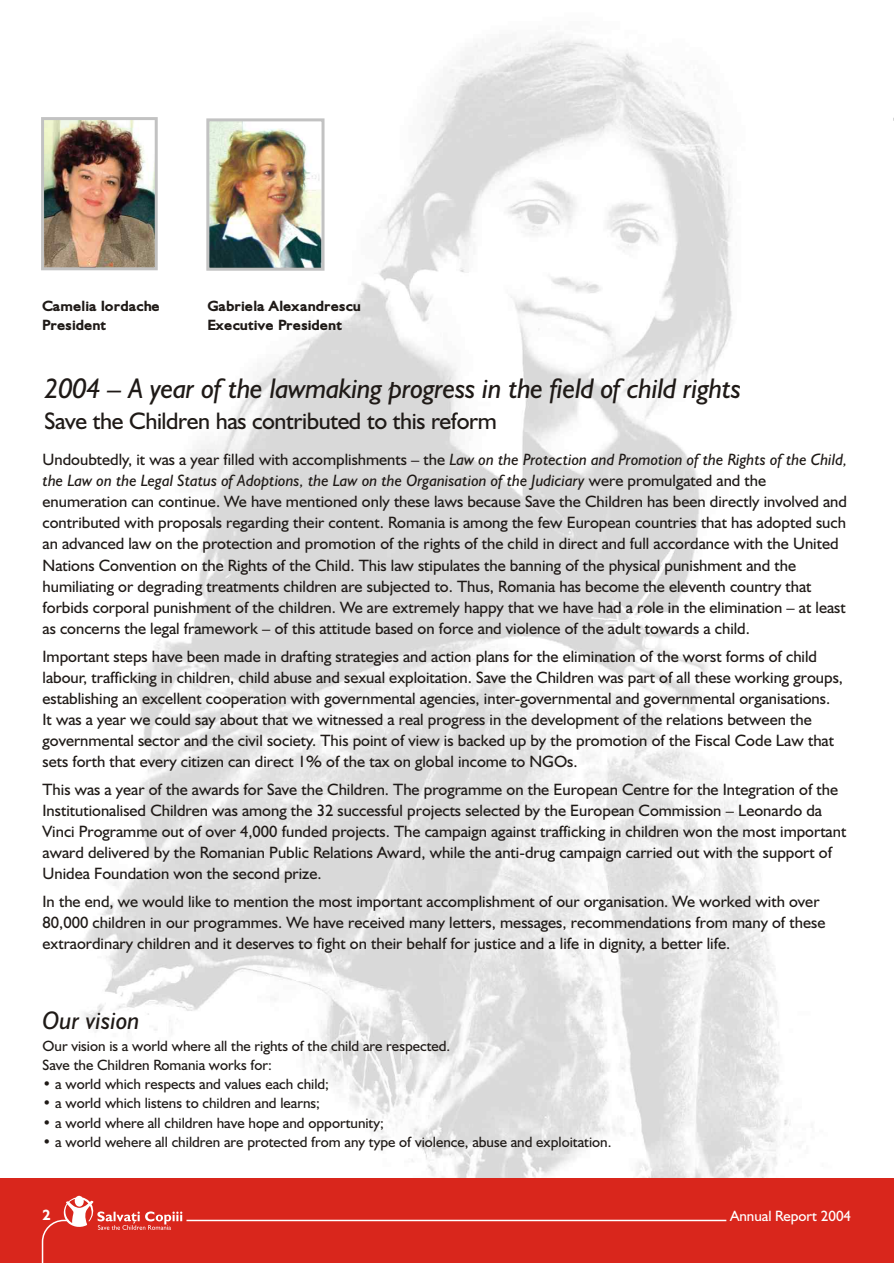
<style>
.page{position:relative;width:894px;height:1263px;background:#fff}
.page>*{position:absolute;margin:0;border:0;box-sizing:border-box;transform-origin:0 0}
.t1{font:italic 28.5px "Gilles Sans RO";letter-spacing:-.015em;color:#1f1a17}
.t2{font:italic 25.5px "Gilles Sans RO";color:#1f1a17}
.t3{font:24px "Gilles Sans RO";letter-spacing:-.015em;color:#1f1a17}
.t4{font:16.5px/21.1px "Gilles Sans RO";color:#1f1a17}
.t5{font:15px/19.2px "Gilles Sans RO";color:#1f1a17}
.t6{font:700 15px/19.2px "Gilles Sans RO";color:#1f1a17}
.t7{font:15px "Gilles Sans RO";color:#fff}
.t8{font:700 15px "Gilles Sans RO";color:#fff}
.s1{font-style:italic}
</style>
<div class="page">
<img style="left:67px;top:36px;width:733px;height:1142px">
<hr style="left:893px;top:1178px;width:1px;height:85px;background:#d9261c">
<div style="left:0;top:1178px;width:893px;height:85px;background:#d9261c"></div>
<svg style="left:41px;top:1196px;width:686px;height:67px"></svg>
<img style="left:45px;top:121px;width:109px;height:145px">
<div style="left:41px;top:117px;width:117px;height:153px;border:3px solid #c2c2c2"></div>
<img style="left:210px;top:122px;width:110px;height:145px">
<div style="left:206px;top:118px;width:118px;height:153px;border:3px solid #c2c2c2"></div>
<p class="t6" style="left:43px;top:297px;width:119px">Camelia Iordache<br>President</p>
<p class="t6" style="left:208px;top:298px;width:155px">Gabriela Alexandrescu<br>Executive President</p>
<h1 class="t1" style="left:45px;top:378px;width:698px">2004 – A year of the lawmaking progress in the field of child rights</h1>
<h3 class="t3" style="left:45px;top:412px;width:454px">Save the Children has contributed to this reform</h3>
<p class="t4" style="left:43px;top:450px;width:806px">Undoubtedly, it was a year filled with accomplishments – the <span class="s1">Law on the Protection and Promotion of the Rights of the Child, the Law on the Legal Status of Adoptions, the Law on the Organisation of the Judiciary</span> were promulgated and the enumeration can continue. We have mentioned only these laws because Save the Children has been directly involved and contributed with proposals regarding their content. Romania is among the few European countries that has adopted such an advanced law on the protection and promotion of the rights of the child in direct and full accordance with the United Nations Convention on the Rights of the Child. This law stipulates the banning of the physical punishment and the humiliating or degrading treatments children are subjected to. Thus, Romania has become the eleventh country that forbids corporal punishment of the children. We are extremely happy that we have had a role in the elimination – at least as concerns the legal framework – of this attitude based on force and violence of the adult towards a child.</p>
<p class="t4" style="left:43px;top:647px;width:802px">Important steps have been made in drafting strategies and action plans for the elimination of the worst forms of child labour, trafficking in children, child abuse and sexual exploitation. Save the Children was part of all these working groups, establishing an excellent cooperation with governmental agencies, inter-governmental and governmental organisations.<br>It was a year we could say about that we witnessed a real progress in the development of the relations between the governmental sector and the civil society. This point of view is backed up by the promotion of the Fiscal Code Law that sets forth that every citizen can direct 1% of the tax on global income to NGOs.</p>
<p class="t4" style="left:43px;top:780px;width:805px">This was a year of the awards for Save the Children. The programme on the European Centre for the Integration of the Institutionalised Children was among the 32 successful projects selected by the European Commission – Leonardo da Vinci Programme out of over 4,000 funded projects. The campaign against trafficking in children won the most important award delivered by the Romanian Public Relations Award, while the anti-drug campaign carried out with the support of Unidea Foundation won the second prize.</p>
<p class="t4" style="left:43px;top:892px;width:784px">In the end, we would like to mention the most important accomplishment of our organisation. We worked with over<br>80,000 children in our programmes. We have received many letters, messages, recommendations from many of these extraordinary children and it deserves to fight on their behalf for justice and a life in dignity, a better life.</p>
<h2 class="t2" style="left:43px;top:1011px;width:99px">Our vision</h2>
<p class="t5" style="left:43px;top:1038px;width:409px">Our vision is a world where all the rights of the child are respected.<br>Save the Children Romania works for:</p>
<p class="t5" style="left:43px;top:1076px;width:288px">• a world which respects and values each child;</p>
<p class="t5" style="left:43px;top:1095px;width:279px">• a world which listens to children and learns;</p>
<p class="t5" style="left:43px;top:1114px;width:343px">• a world where all children have hope and opportunity;</p>
<p class="t5" style="left:43px;top:1134px;width:570px">• a world wehere all children are protected from any type of violence, abuse and exploitation.</p>
<p class="t8" style="left:43px;top:1210px;width:9px">2</p>
<p class="t7" style="left:730px;top:1211px;width:123px">Annual Report 2004</p>
</div>
